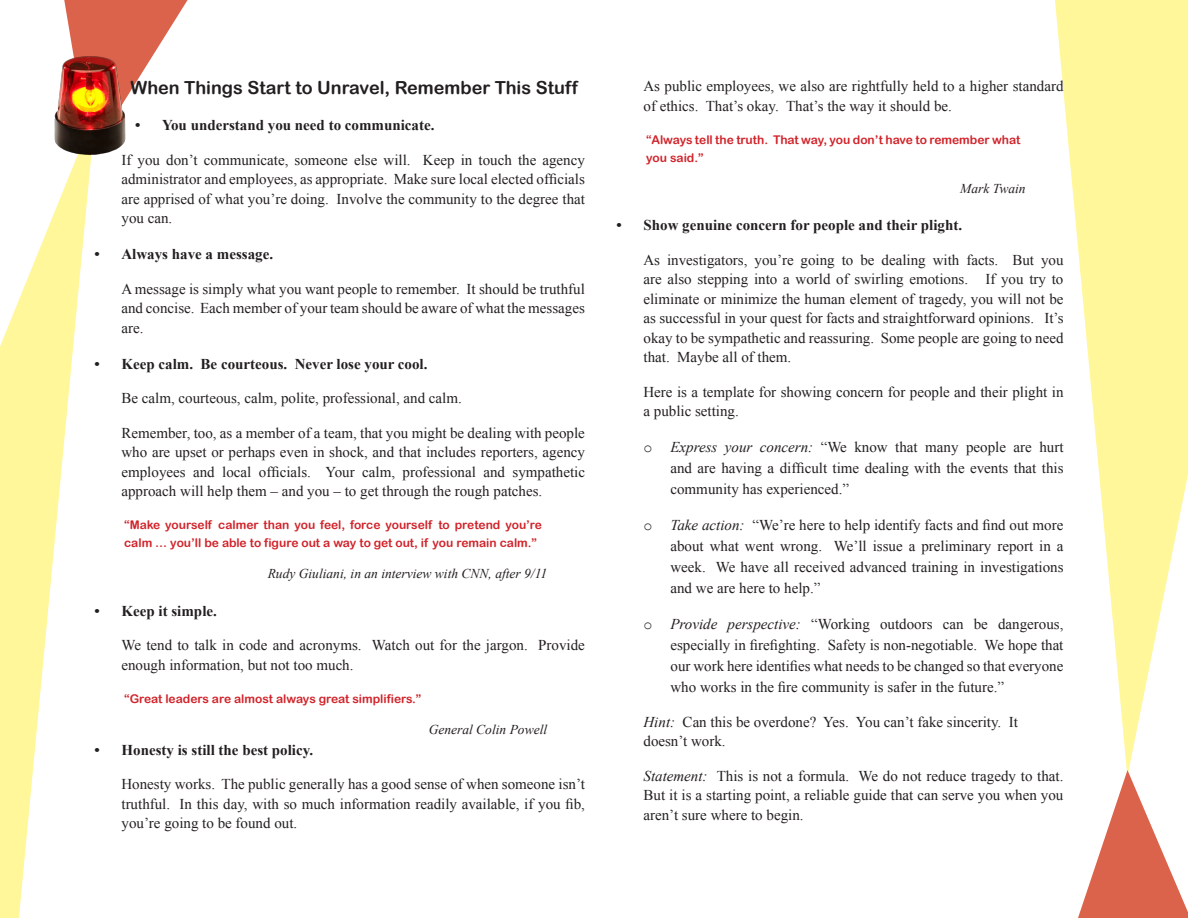
<style>
.page{position:relative;width:1188px;height:918px;background:#fff}
.page>*{position:absolute;margin:0;border:0;box-sizing:border-box;transform-origin:0 0}
.Heading{font:18px "Arial Rounded MT Bold";color:#231f20}
.List_Paragraph{font:15px/19.5px "Times New Roman";color:#231f20;text-align:justify}
.List_Paragraph-2{font:700 15px "Times New Roman";color:#231f20}
.Contact{font:italic 13.5px "Times New Roman";color:#231f20}
.t1{font:12px/18px "Arial Rounded MT Bold";color:#d1232a}
.s1{font-family:"Courier New"}
.s2{font-style:italic}
</style>
<div class="page">
<svg style="left:0;top:157px;width:92px;height:761px"></svg>
<svg style="left:64px;top:0;width:124px;height:140px"></svg>
<img style="left:54px;top:54px;width:71px;height:103px">
<svg style="left:1055px;top:0;width:133px;height:770px;fill:#fff79a"></svg>
<svg style="left:1078px;top:770px;width:110px;height:148px"></svg>
<p class="Heading" style="left:130px;top:77px;width:449px">When Things Start to Unravel, Remember This Stuff</p>
<p class="List_Paragraph-2" style="left:135px;top:115px;width:301px">• You understand you need to communicate.</p>
<p class="List_Paragraph" style="left:122px;top:150px;width:465px">If you don’t communicate, someone else will. Keep in touch the agency administrator and employees, as appropriate. Make sure local elected officials are apprised of what you’re doing. Involve the community to the degree that you can.</p>
<p class="List_Paragraph-2" style="left:94px;top:244px;width:180px">• Always have a message.</p>
<p class="List_Paragraph" style="left:122px;top:279px;width:465px">A message is simply what you want people to remember. It should be truthful and concise. Each member of your team should be aware of what the messages are.</p>
<p class="List_Paragraph-2" style="left:94px;top:353px;width:335px">• Keep calm. Be courteous. Never lose your cool.</p>
<p class="List_Paragraph" style="left:122px;top:388px;width:342px">Be calm, courteous, calm, polite, professional, and calm.</p>
<p class="List_Paragraph" style="left:122px;top:423px;width:465px">Remember, too, as a member of a team, that you might be dealing with people who are upset or perhaps even in shock, and that includes reporters, agency employees and local officials. Your calm, professional and sympathetic approach will help them – and you – to get through the rough patches.</p>
<p class="t1" style="left:124px;top:516px;width:419px">“Make yourself calmer than you feel, force yourself to pretend you’re calm … you’ll be able to figure out a way to get out, if you remain calm.”</p>
<p class="Contact" style="left:268px;top:564px;width:281px">Rudy Giuliani, in an interview with CNN, after 9/11</p>
<p class="List_Paragraph-2" style="left:94px;top:600px;width:124px">• Keep it simple.</p>
<p class="List_Paragraph" style="left:122px;top:635px;width:465px">We tend to talk in code and acronyms. Watch out for the jargon. Provide enough information, but not too much.</p>
<p class="t1" style="left:124px;top:689px;width:299px">“Great leaders are almost always great simplifiers.”</p>
<p class="Contact" style="left:429px;top:720px;width:120px">General Colin Powell</p>
<p class="List_Paragraph-2" style="left:94px;top:739px;width:220px">• Honesty is still the best policy.</p>
<p class="List_Paragraph" style="left:122px;top:774px;width:465px">Honesty works. The public generally has a good sense of when someone isn’t truthful. In this day, with so much information readily available, if you fib, you’re going to be found out.</p>
<p class="List_Paragraph" style="left:644px;top:76px;width:421px">As public employees, we also are rightfully held to a higher standard of ethics. That’s okay. That’s the way it should be.</p>
<p class="t1" style="left:646px;top:130px;width:376px">“Always tell the truth. That way, you don’t have to remember what you said.”</p>
<p class="Contact" style="left:960px;top:179px;width:67px">Mark Twain</p>
<p class="List_Paragraph-2" style="left:616px;top:215px;width:347px">• Show genuine concern for people and their plight.</p>
<p class="List_Paragraph" style="left:644px;top:250px;width:422px">As investigators, you’re going to be dealing with facts. But you are also stepping into a world of swirling emotions. If you try to eliminate or minimize the human element of tragedy, you will not be as successful in your quest for facts and straightforward opinions. It’s okay to be sympathetic and reassuring. Some people are going to need that. Maybe all of them.</p>
<p class="List_Paragraph" style="left:644px;top:382px;width:422px">Here is a template for showing concern for people and their plight in a public setting.</p>
<p class="List_Paragraph" style="left:670px;top:437px;width:395px;line-height:21px;text-indent:-27px"><span class="s1">o</span> <span class="s2">Express your concern:</span> “We know that many people are hurt and are having a difficult time dealing with the events that this community has experienced.”</p>
<p class="List_Paragraph" style="left:670px;top:515px;width:395px;line-height:21px;text-indent:-27px"><span class="s1">o</span> <span class="s2">Take action:</span> “We’re here to help identify facts and find out more about what went wrong. We’ll issue a preliminary report in a week. We have all received advanced training in investigations and we are here to help.”</p>
<p class="List_Paragraph" style="left:670px;top:614px;width:395px;line-height:21px;text-indent:-27px"><span class="s1">o</span> <span class="s2">Provide perspective:</span> “Working outdoors can be dangerous, especially in firefighting. Safety is non-negotiable. We hope that our work here identifies what needs to be changed so that everyone who works in the fire community is safer in the future.”</p>
<p class="List_Paragraph" style="left:644px;top:712px;width:376px"><span class="s2">Hint:</span> Can this be overdone? Yes. You can’t fake sincerity. It doesn’t work.</p>
<p class="List_Paragraph" style="left:644px;top:766px;width:421px"><span class="s2">Statement:</span> This is not a formula. We do not reduce tragedy to that.<br>But it is a starting point, a reliable guide that can serve you when you aren’t sure where to begin.</p>
</div>
